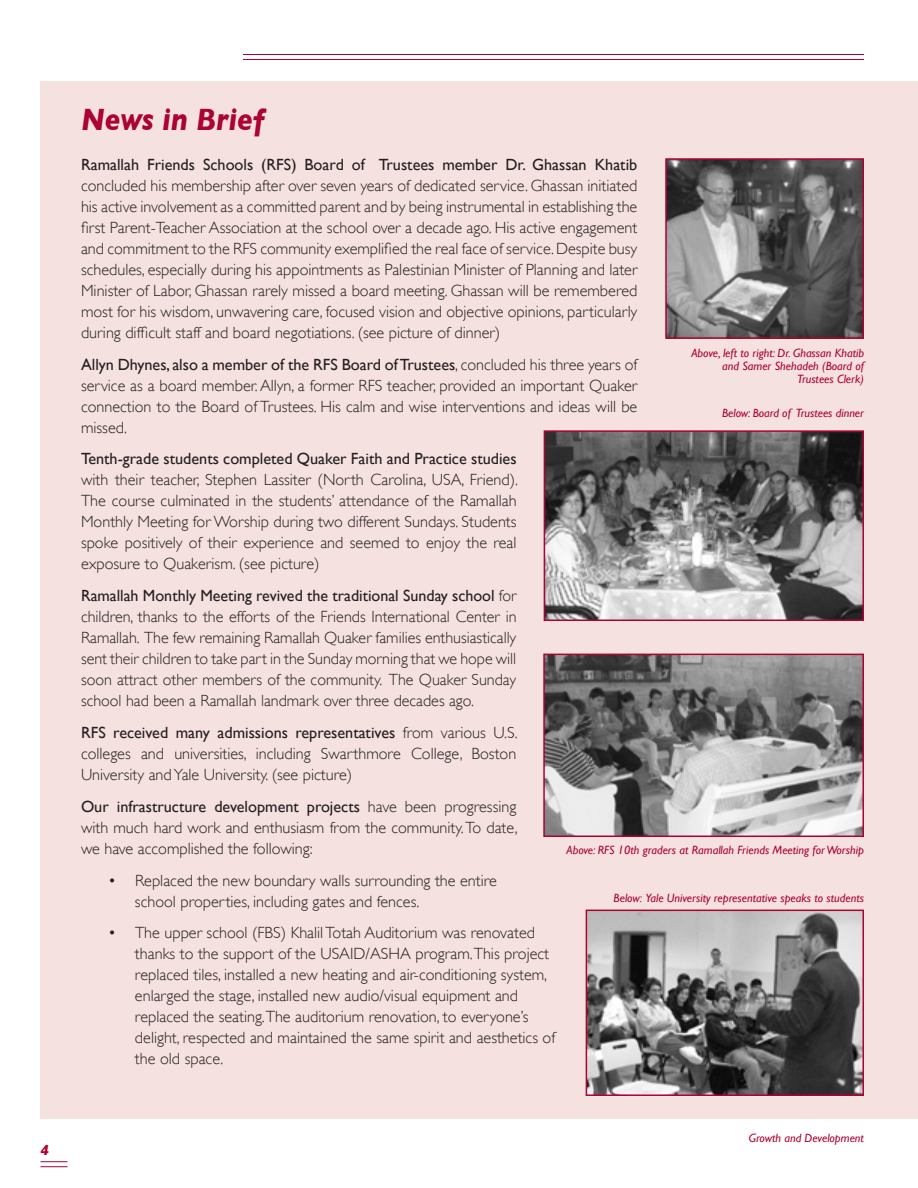
<style>
.page{position:relative;width:918px;height:1188px;background:#fff}
.page>*{position:absolute;margin:0;border:0;box-sizing:border-box;transform-origin:0 0}
.t1{font:italic 700 31.5px "Gill Sans";color:#ab0333;scale:.9 1}
.t2{font:300 16.2px/21px "Gill Sans";color:#231f20;text-align:justify}
.t3{font:16.2px "Gill Sans";color:#231f20}
.t4{font:italic 700 15px "Gill Sans";color:#ab0333}
.t5{font:italic 12px/13.2px "Gill Sans";color:#ab0333;text-align:right}
.s1{font-weight:400}
</style>
<div class="page">
<hr style="left:243px;top:54px;width:621px;height:1px;background:#ab0333">
<hr style="left:243px;top:59px;width:621px;height:1px;background:#ab0333">
<svg style="left:40px;top:1161px;width:28px;height:6px"></svg>
<div style="left:40px;top:81px;width:878px;height:1038px;background:#f5e1df"></div>
<img style="left:668px;top:161px;width:193px;height:175px">
<div style="left:665px;top:158px;width:199px;height:181px;border:2px solid #ab0333"></div>
<img style="left:547px;top:433px;width:314px;height:185px">
<div style="left:544px;top:430px;width:320px;height:191px;border:2px solid #ab0333"></div>
<img style="left:589px;top:913px;width:272px;height:180px">
<div style="left:586px;top:910px;width:278px;height:186px;border:2px solid #ab0333"></div>
<img style="left:546px;top:657px;width:315px;height:177px">
<div style="left:543px;top:654px;width:321px;height:183px;border:2px solid #ab0333"></div>
<p class="t4" style="left:40px;top:1141px;width:10px">4</p>
<h1 class="t1" style="left:81px;top:101px;width:206px">News in Brief</h1>
<p class="t3" style="left:81px;top:155px;width:558px">Ramallah Friends Schools (RFS) Board of Trustees member Dr. Ghassan Khatib</p>
<p class="t2" style="left:81px;top:175px;width:558px">concluded his membership after over seven years of dedicated service. Ghassan initiated his active involvement as a committed parent and by being instrumental in establishing the first Parent-Teacher Association at the school over a decade ago. His active engagement and commitment to the RFS community exemplified the real face of service. Despite busy schedules, especially during his appointments as Palestinian Minister of Planning and later Minister of Labor, Ghassan rarely missed a board meeting. Ghassan will be remembered most for his wisdom, unwavering care, focused vision and objective opinions, particularly during difficult staff and board negotiations. (see picture of dinner)</p>
<p class="t2" style="left:81px;top:354px;width:558px"><span class="s1">Allyn Dhynes, also a member of the RFS Board of Trustees</span>, concluded his three years of service as a board member. Allyn, a former RFS teacher, provided an important Quaker connection to the Board of Trustees. His calm and wise interventions and ideas will be missed.</p>
<p class="t3" style="left:81px;top:450px;width:437px">Tenth-grade students completed Quaker Faith and Practice studies</p>
<p class="t2" style="left:81px;top:469px;width:438px">with their teacher, Stephen Lassiter (North Carolina, USA, Friend).<br>The course culminated in the students’ attendance of the Ramallah Monthly Meeting for Worship during two different Sundays. Students spoke positively of their experience and seemed to enjoy the real exposure to Quakerism. (see picture)</p>
<p class="t2" style="left:81px;top:585px;width:437px"><span class="s1">Ramallah Monthly Meeting revived the traditional Sunday school</span> for children, thanks to the efforts of the Friends International Center in Ramallah. The few remaining Ramallah Quaker families enthusiastically sent their children to take part in the Sunday morning that we hope will soon attract other members of the community. The Quaker Sunday school had been a Ramallah landmark over three decades ago.</p>
<p class="t2" style="left:81px;top:722px;width:438px"><span class="s1">RFS received many admissions representatives</span> from various U.S. colleges and universities, including Swarthmore College, Boston University and Yale University. (see picture)</p>
<p class="t2" style="left:81px;top:796px;width:438px"><span class="s1">Our infrastructure development projects</span> have been progressing with much hard work and enthusiasm from the community. To date, we have accomplished the following:</p>
<p class="t2" style="left:135px;top:870px;width:363px;text-indent:-27px">• Replaced the new boundary walls surrounding the entire school properties, including gates and fences.</p>
<p class="t2" style="left:135px;top:922px;width:422px;text-align:left;text-indent:-27px">• The upper school (FBS) Khalil Totah Auditorium was renovated thanks to the support of the USAID/ASHA program.This project replaced tiles, installed a new heating and air-conditioning system, enlarged the stage, installed new audio/visual equipment and replaced the seating.The auditorium renovation, to everyone’s delight, respected and maintained the same spirit and aesthetics of the old space.</p>
<p class="t5" style="left:691px;top:346px;width:174px">Above, left to right: Dr. Ghassan Khatib and Samer Shehadeh (Board of<br>Trustees Clerk)</p>
<p class="t5" style="left:722px;top:407px;width:143px">Below: Board of Trustees dinner</p>
<p class="t5" style="left:566px;top:844px;width:299px">Above: RFS 10th graders at Ramallah Friends Meeting for Worship</p>
<p class="t5" style="left:614px;top:892px;width:252px">Below: Yale University representative speaks to students</p>
<p class="t5" style="left:749px;top:1132px;width:117px">Growth and Development</p>
</div>
